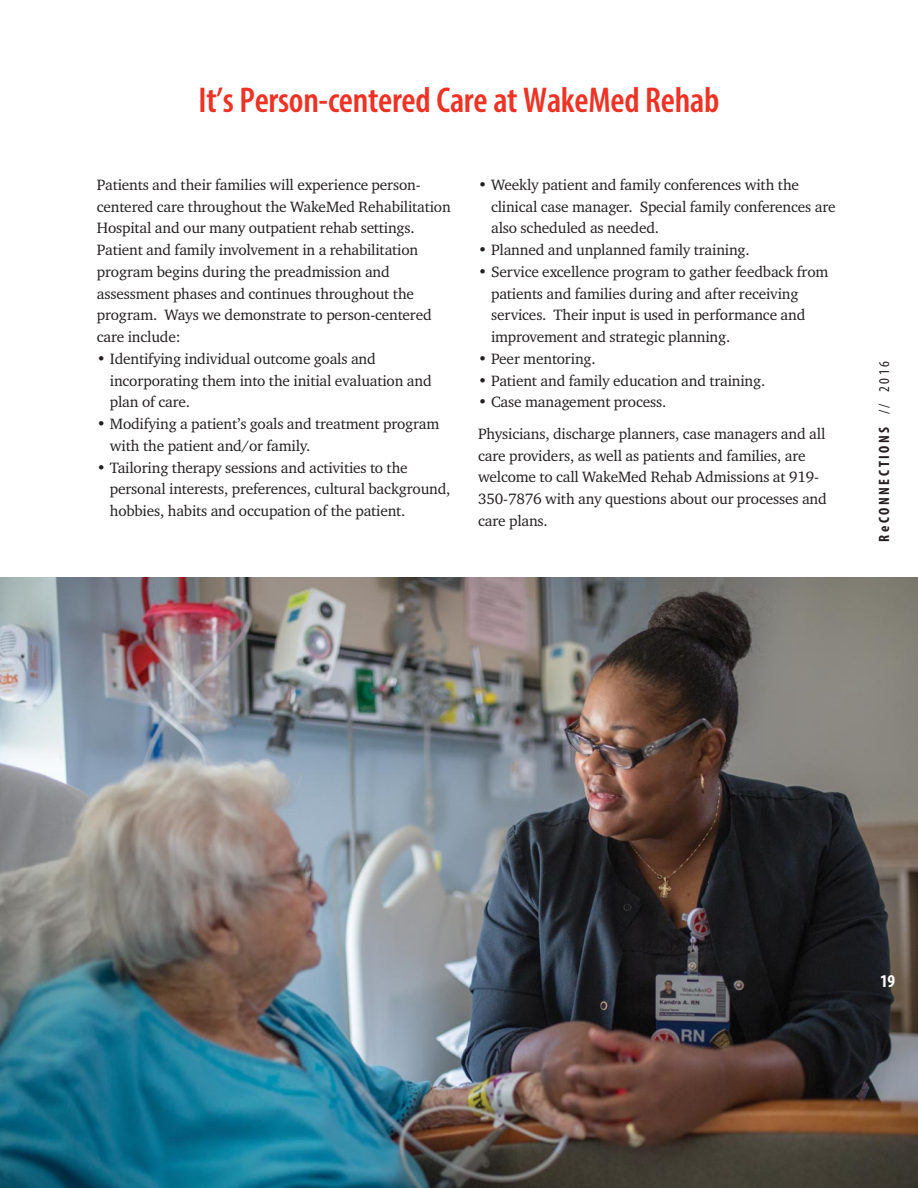
<style>
.page{position:relative;width:918px;height:1188px;background:#fff}
.page>*{position:absolute;margin:0;border:0;box-sizing:border-box;transform-origin:0 0}
.t1{font:600 condensed 36px "Myriad Pro";letter-spacing:-.01em;color:#ee3224}
.t2{font:700 condensed 18px "Myriad Pro";color:#fff}
.t3{font:15.3px/21.8px "Charter ITC Std";letter-spacing:-.01em;color:#231f20}
.t4{font:700 condensed 15px "Myriad Pro";letter-spacing:.17em;color:#231f20}
.s1{font-weight:400}
</style>
<div class="page">
<img style="left:0;top:577px;width:918px;height:611px">
<h1 class="t1" style="left:199px;top:87px;width:522px">It’s Person-centered Care at WakeMed Rehab</h1>
<p class="t3" style="left:97px;top:175px;width:355px">Patients and their families will experience person&shy;centered care throughout the WakeMed Rehabilitation Hospital and our many outpatient rehab settings.<br>Patient and family involvement in a rehabilitation program begins during the preadmission and assessment phases and continues throughout the program. Ways we demonstrate to person-centered care include:</p>
<p class="t3" style="left:110px;top:349px;width:323px;text-indent:-13px">• Identifying individual outcome goals and incorporating them into the initial evaluation and plan of care.</p>
<p class="t3" style="left:110px;top:414px;width:331px;text-indent:-13px">• Modifying a patient’s goals and treatment program with the patient and/or family.</p>
<p class="t3" style="left:110px;top:458px;width:342px;text-indent:-13px">• Tailoring therapy sessions and activities to the personal interests, preferences, cultural background, hobbies, habits and occupation of the patient.</p>
<p class="t3" style="left:491px;top:175px;width:346px;text-indent:-13px">• Weekly patient and family conferences with the clinical case manager. Special family conferences are also scheduled as needed.</p>
<p class="t3" style="left:478px;top:240px;width:273px">• Planned and unplanned family training.</p>
<p class="t3" style="left:491px;top:262px;width:339px;text-indent:-13px">• Service excellence program to gather feedback from patients and families during and after receiving services. Their input is used in performance and improvement and strategic planning.</p>
<p class="t3" style="left:478px;top:349px;width:119px">• Peer mentoring.</p>
<p class="t3" style="left:478px;top:371px;width:289px">• Patient and family education and training.</p>
<p class="t3" style="left:478px;top:388px;width:349px;line-height:31.5px">• Case management process.<br>Physicians, discharge planners, case managers and all</p>
<p class="t3" style="left:478px;top:446px;width:350px">care providers, as well as patients and families, are welcome to call WakeMed Rehab Admissions at 919- 350-7876 with any questions about our processes and care plans.</p>
<p class="t4" style="left:879px;top:542px;width:182px;rotate:-90deg">ReCONNECTIONS <span class="s1">// 2016</span></p>
<p class="t2" style="left:880px;top:975px;width:17px">19</p>
</div>
